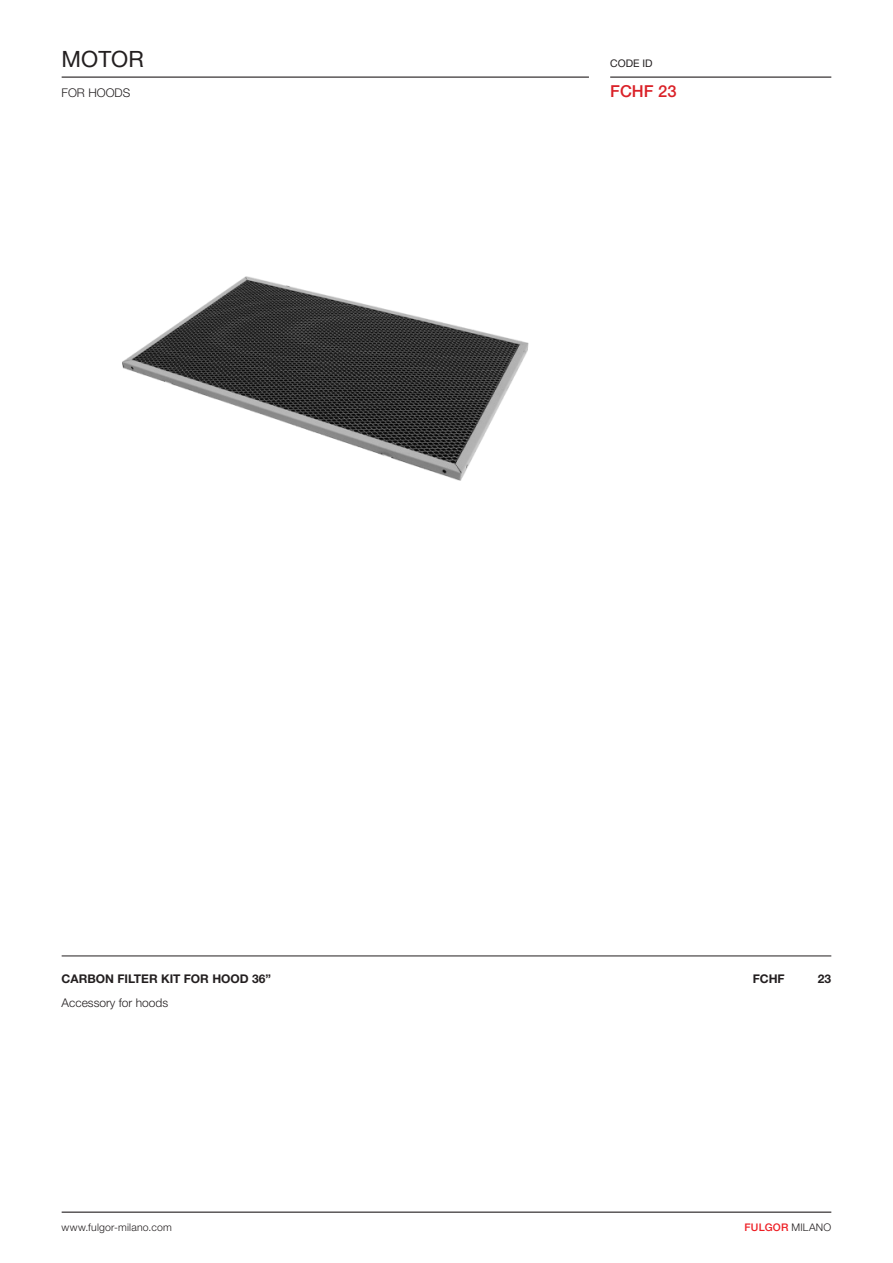
<style>
.page{position:relative;width:893px;height:1263px;background:#fff}
.page>*{position:absolute;margin:0;border:0;box-sizing:border-box;transform-origin:0 0}
.Nome_prodotto_2018{font:22.5px "Helvetica Neue LT Std";color:#231f20}
.Code_id_2018{font:500 16.5px "Helvetica Neue LT Std";color:#da2128}
.Titoletti_2018{font:700 12px "Helvetica Neue LT Std";color:#231f20}
.Testo_descrizioni_20{font:300 12px "Helvetica Neue LT Std";color:#231f20}
.Descrizione_sotto_il{font:300 12px "Helvetica Neue LT Std";color:#231f20}
.t1{font:300 10.5px "Helvetica Neue LT Std";letter-spacing:.02em;color:#231f20}
.t2{font:500 10.5px "Helvetica Neue LT Std";letter-spacing:.02em;color:#ee1d23}
.Code_id__dicitura_so{font:10.5px "Helvetica Neue LT Std";color:#231f20}
.s1{font-weight:300;color:#231f20}
</style>
<div class="page">
<hr style="left:62px;top:956px;width:769px;height:1px;background:#231f20">
<img style="left:122px;top:276px;width:407px;height:205px">
<hr style="left:62px;top:1211px;width:769px;height:2px;background:#231f20">
<hr style="left:62px;top:77px;width:527px;height:1px;background:#231f20">
<hr style="left:610px;top:77px;width:221px;height:1px;background:#231f20">
<p class="Nome_prodotto_2018" style="left:62px;top:46px;width:84px">MOTOR</p>
<p class="Descrizione_sotto_il" style="left:62px;top:85px;width:70px">FOR HOODS</p>
<p class="Code_id__dicitura_so" style="left:610px;top:57px;width:44px">CODE ID</p>
<p class="Code_id_2018" style="left:610px;top:81px;width:68px">FCHF 23</p>
<p class="Titoletti_2018" style="left:62px;top:972px;width:211px">CARBON FILTER KIT FOR HOOD 36”</p>
<p class="Testo_descrizioni_20" style="left:62px;top:996px;width:108px">Accessory for hoods</p>
<p class="Titoletti_2018" style="left:753px;top:972px;width:34px">FCHF</p>
<p class="Titoletti_2018" style="left:818px;top:972px;width:15px">23</p>
<p class="t1" style="left:62px;top:1220px;width:112px">www.fulgor-milano.com</p>
<p class="t2" style="left:745px;top:1220px;width:88px">FULGOR <span class="s1">MILANO</span></p>
</div>
